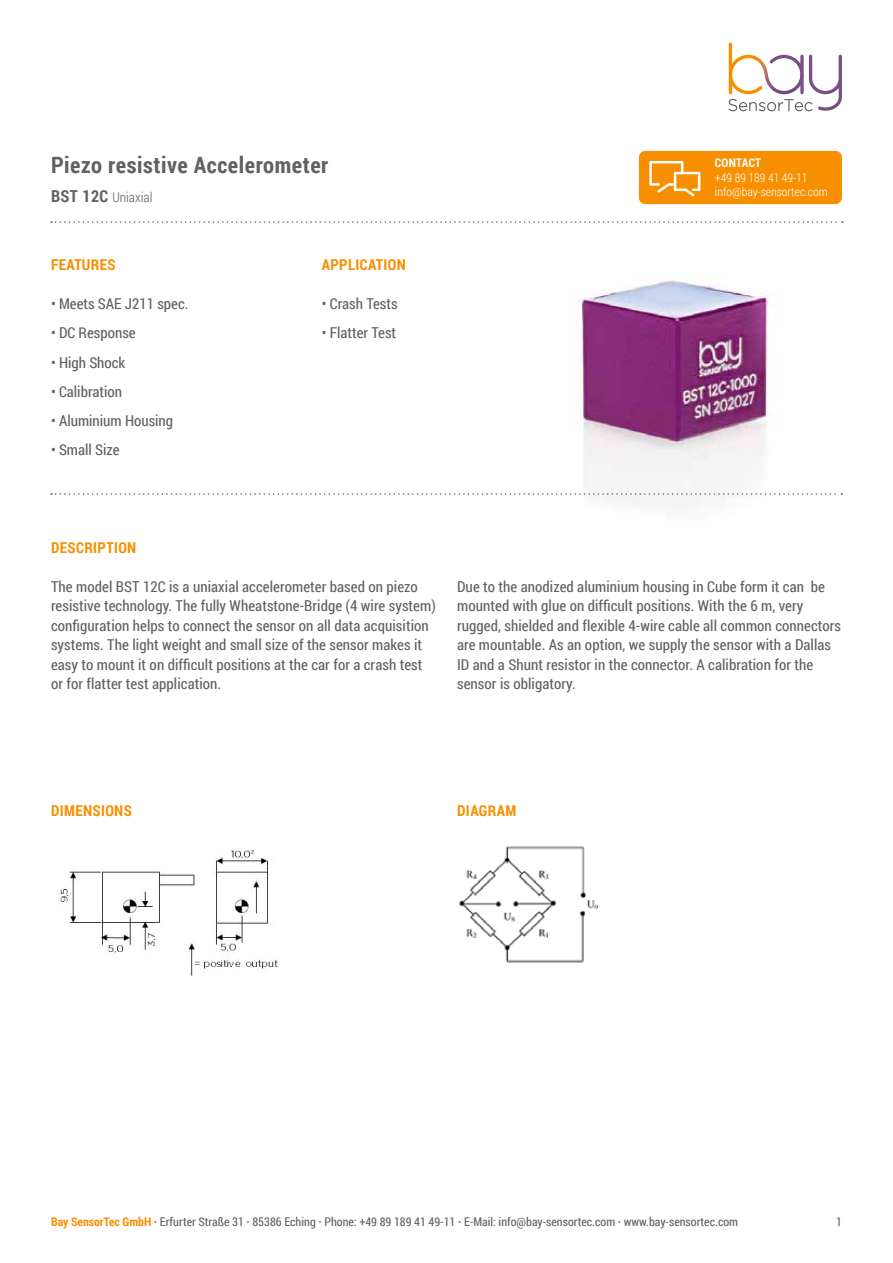
<style>
.page{position:relative;width:893px;height:1263px;background:#fff}
.page>*{position:absolute;margin:0;border:0;box-sizing:border-box;transform-origin:0 0}
.t1{font:700 22.5px "Roboto Condensed";letter-spacing:.025em;color:#616160}
.t2{font:15px/19.5px "Roboto Condensed";letter-spacing:.005em;color:#616160}
.t3{font:700 15px "Roboto Condensed";letter-spacing:.025em;color:#f78f00}
.t4{font:300 13.5px "Roboto Condensed";color:#616160}
.t5{font:12px "Roboto Condensed";color:#616160}
.t6{font:300 12px/14.4px "Roboto Condensed";color:#fff}
.t7{font:700 12px "Roboto Condensed";letter-spacing:.015em;color:#fff}
.s1{font-weight:700;font-size:16.5px}
.s2{font-weight:700;color:#f78f00}
.s3{font-weight:700}
</style>
<div class="page">
<img style="left:579px;top:278px;width:192px;height:224px">
<svg style="left:51px;top:221px;width:792px;height:2px"></svg>
<svg style="left:51px;top:493px;width:791px;height:2px"></svg>
<div style="left:639px;top:151px;width:203px;height:53px;background:#f78f00;border-radius:6px"></div>
<svg style="left:649px;top:161px;width:51px;height:35px"></svg>
<img style="left:459px;top:846px;width:140px;height:117px">
<img style="left:60px;top:850px;width:218px;height:126px">
<svg style="left:728px;top:43px;width:114px;height:68px"></svg>
<h1 class="t1" style="left:51px;top:149px;width:279px">Piezo resistive Accelerometer</h1>
<p class="t4" style="left:51px;top:188px;width:103px"><span class="s1">BST 12C</span> Uniaxial</p>
<p class="t3" style="left:51px;top:254px;width:66px">FEATURES</p>
<p class="t2" style="left:51px;top:293px;width:139px">• Meets SAE J211 spec.</p>
<p class="t2" style="left:51px;top:323px;width:86px">• DC Response</p>
<p class="t2" style="left:51px;top:352px;width:76px">• High Shock</p>
<p class="t2" style="left:51px;top:381px;width:73px">• Calibration</p>
<p class="t2" style="left:51px;top:410px;width:124px">• Aluminium Housing</p>
<p class="t2" style="left:51px;top:440px;width:70px">• Small Size</p>
<p class="t3" style="left:322px;top:254px;width:86px">APPLICATION</p>
<p class="t2" style="left:322px;top:293px;width:77px">• Crash Tests</p>
<p class="t2" style="left:322px;top:323px;width:76px">• Flatter Test</p>
<p class="t7" style="left:715px;top:155px;width:48px">CONTACT</p>
<p class="t6" style="left:715px;top:170px;width:114px">+49 89 189 41 49-11 info@bay-sensortec.com</p>
<p class="t3" style="left:51px;top:537px;width:87px">DESCRIPTION</p>
<p class="t2" style="left:51px;top:576px;width:386px">The model BST 12C is a uniaxial accelerometer based on piezo resistive technology. The fully Wheatstone-Bridge (4 wire system) configuration helps to connect the sensor on all data acquisition systems. The light weight and small size of the sensor makes it easy to mount it on difficult positions at the car for a crash test or for flatter test application.</p>
<p class="t2" style="left:457px;top:576px;width:385px">Due to the anodized aluminium housing in Cube form it can be mounted with glue on difficult positions. With the 6 m, very rugged, shielded and flexible 4-wire cable all common connectors are mountable. As an option, we supply the sensor with a Dallas ID and a Shunt resistor in the connector. A calibration for the sensor is obligatory.</p>
<p class="t3" style="left:51px;top:800px;width:82px">DIMENSIONS</p>
<p class="t3" style="left:457px;top:800px;width:61px">DIAGRAM</p>
<p class="t5" style="left:51px;top:1213px;width:689px"><span class="s2">Bay SensorTec GmbH</span> <span class="s3">·</span> Erfurter Straße 31 <span class="s3">·</span> 85386 Eching <span class="s3">·</span> Phone: +49 89 189 41 49-11 <span class="s3">·</span> E-Mail: info@bay-sensortec.com <span class="s3">·</span> www.bay-sensortec.com</p>
<p class="t5" style="left:836px;top:1213px;width:7px">1</p>
</div>
